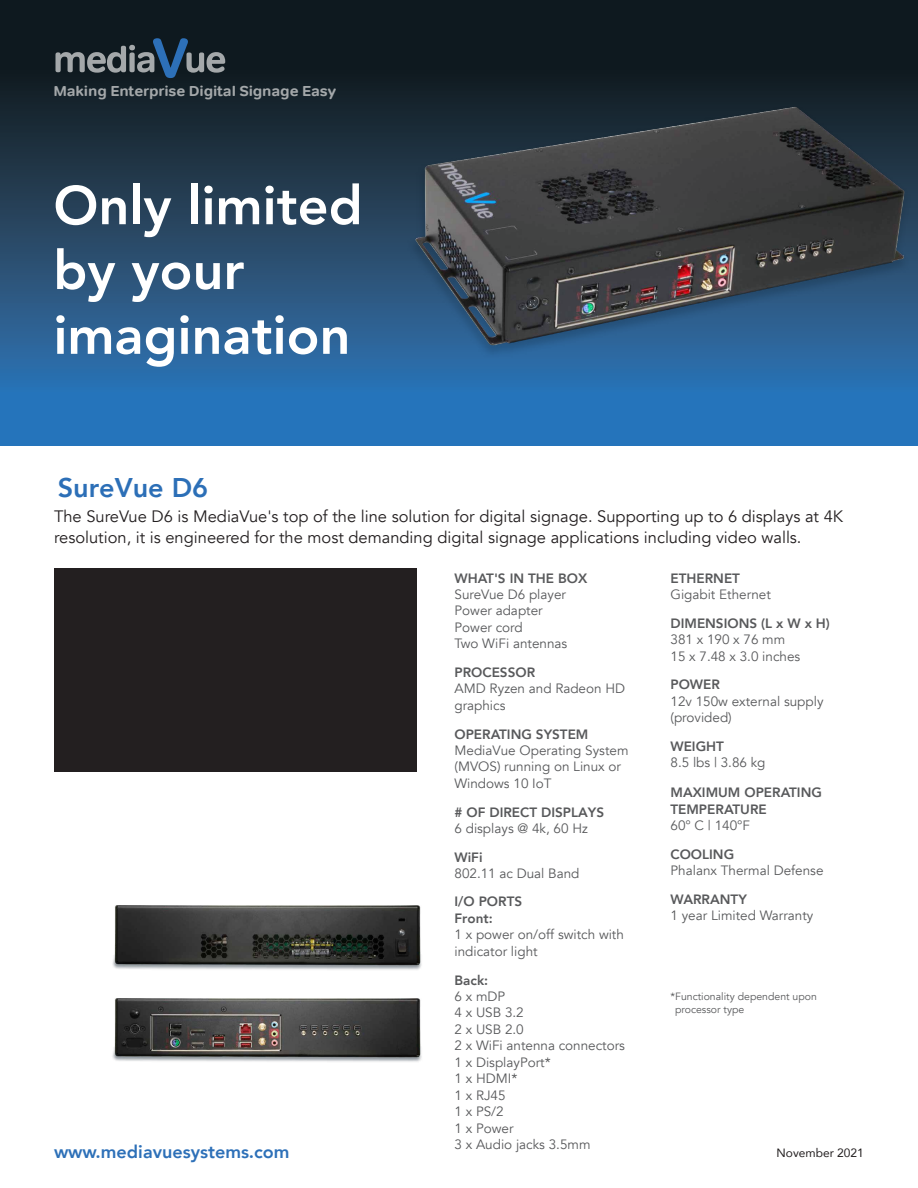
<style>
.page{position:relative;width:918px;height:1188px;background:#fff}
.page>*{position:absolute;margin:0;border:0;box-sizing:border-box;transform-origin:0 0}
.t1{font:800 54px/64.8px "Avenir";color:#fff}
.t2{font:800 27px "Avenir";color:#2c6fb7}
.t3{font:800 18px "Avenir";color:#2d70b8}
.t4{font:16.5px/21px "Avenir";color:#231f20}
.t5{font:700 14.55px "Tondo";letter-spacing:-.01em;color:#a4a8aa;scale:1.06 1}
.chart_body{font:13.5px/16.5px "Avenir";color:#58595b}
.chart_body-2{font:800 13.5px/16.5px "Avenir";color:#58595b}
.t6{font:12px "Avenir";color:#231f20}
.chart_body-3{font:10.5px/13.5px "Avenir";color:#58595b}
.s1{font-weight:800}
.s2{font-weight:400}
</style>
<div class="page">
<svg style="left:0;top:0;width:918px;height:446px;background:#1f4567"></svg>
<img style="left:407px;top:84px;width:503px;height:289px">
<svg style="left:55px;top:38px;width:170px;height:40px;background:#374550"></svg>
<img style="left:112px;top:906px;width:310px;height:64px">
<img style="left:112px;top:998px;width:310px;height:64px">
<div style="left:54px;top:568px;width:363px;height:204px;background:#231f20"></div>
<p class="t5" style="left:53px;top:82px;width:268px">Making Enterprise Digital Signage Easy</p>
<p class="t1" style="left:53px;top:173px;width:311px">Only limited by your imagination</p>
<h2 class="t2" style="left:58px;top:466px;width:152px">SureVue D6</h2>
<p class="t4" style="left:54px;top:506px;width:791px">The SureVue D6 is MediaVue's top of the line solution for digital signage. Supporting up to 6 displays at 4K resolution, it is engineered for the most demanding digital signage applications including video walls.</p>
<p class="chart_body" style="left:454px;top:570px;width:134px"><span class="s1">WHAT'S IN THE BOX<br></span>SureVue D6 player<br>Power adapter<br>Power cord<br>Two WiFi antennas</p>
<p class="chart_body" style="left:454px;top:665px;width:172px"><span class="s1">PROCESSOR<br></span>AMD Ryzen and Radeon HD graphics</p>
<p class="chart_body" style="left:454px;top:726px;width:176px"><span class="s1">OPERATING SYSTEM<br></span>MediaVue Operating System (MVOS) running on Linux or<br>Windows 10 IoT</p>
<p class="chart_body-2" style="left:454px;top:803px;width:151px"># OF DIRECT DISPLAYS<br><span class="s2">6 displays @ 4k, 60 Hz</span></p>
<p class="chart_body" style="left:454px;top:849px;width:127px"><span class="s1">WiFi<br></span>802.11 ac Dual Band</p>
<p class="chart_body" style="left:454px;top:894px;width:171px"><span class="s1">I/O PORTS<br>Front:<br></span>1 x power on/off switch with indicator light</p>
<p class="chart_body" style="left:454px;top:972px;width:172px"><span class="s1">Back:<br></span>6 x mDP<br>4 x USB 3.2<br>2 x USB 2.0<br>2 x WiFi antenna connectors<br>1 x DisplayPort*<br>1 x HDMI*<br>1 x RJ45<br>1 x PS/2<br>1 x Power<br>3 x Audio jacks 3.5mm</p>
<p class="chart_body-2" style="left:670px;top:569px;width:71px">ETHERNET</p>
<p class="chart_body" style="left:670px;top:587px;width:102px">Gigabit Ethernet</p>
<p class="chart_body-2" style="left:670px;top:614px;width:161px">DIMENSIONS (L x W x H)</p>
<p class="chart_body" style="left:670px;top:632px;width:116px">381 x 190 x 76 mm</p>
<p class="chart_body" style="left:670px;top:648px;width:131px">15 x 7.48 x 3.0 inches</p>
<p class="chart_body-2" style="left:670px;top:675px;width:51px">POWER</p>
<p class="chart_body" style="left:670px;top:693px;width:155px">12v 150w external supply (provided)</p>
<p class="chart_body-2" style="left:670px;top:737px;width:55px">WEIGHT</p>
<p class="chart_body" style="left:670px;top:755px;width:97px">8.5 lbs | 3.86 kg</p>
<p class="chart_body-2" style="left:670px;top:783px;width:153px">MAXIMUM OPERATING<br>TEMPERATURE</p>
<p class="chart_body" style="left:670px;top:818px;width:81px">60° C | 140°F</p>
<p class="chart_body-2" style="left:670px;top:845px;width:65px">COOLING</p>
<p class="chart_body" style="left:670px;top:863px;width:155px">Phalanx Thermal Defense</p>
<p class="chart_body-2" style="left:670px;top:890px;width:78px">WARRANTY</p>
<p class="chart_body" style="left:670px;top:908px;width:144px">1 year Limited Warranty</p>
<p class="chart_body-3" style="left:675px;top:990px;width:143px;text-indent:-5px">*Functionality dependent upon processor type</p>
<p class="t3" style="left:54px;top:1135px;width:237px">www.mediavuesystems.com</p>
<p class="t6" style="left:777px;top:1143px;width:89px">November 2021</p>
</div>
